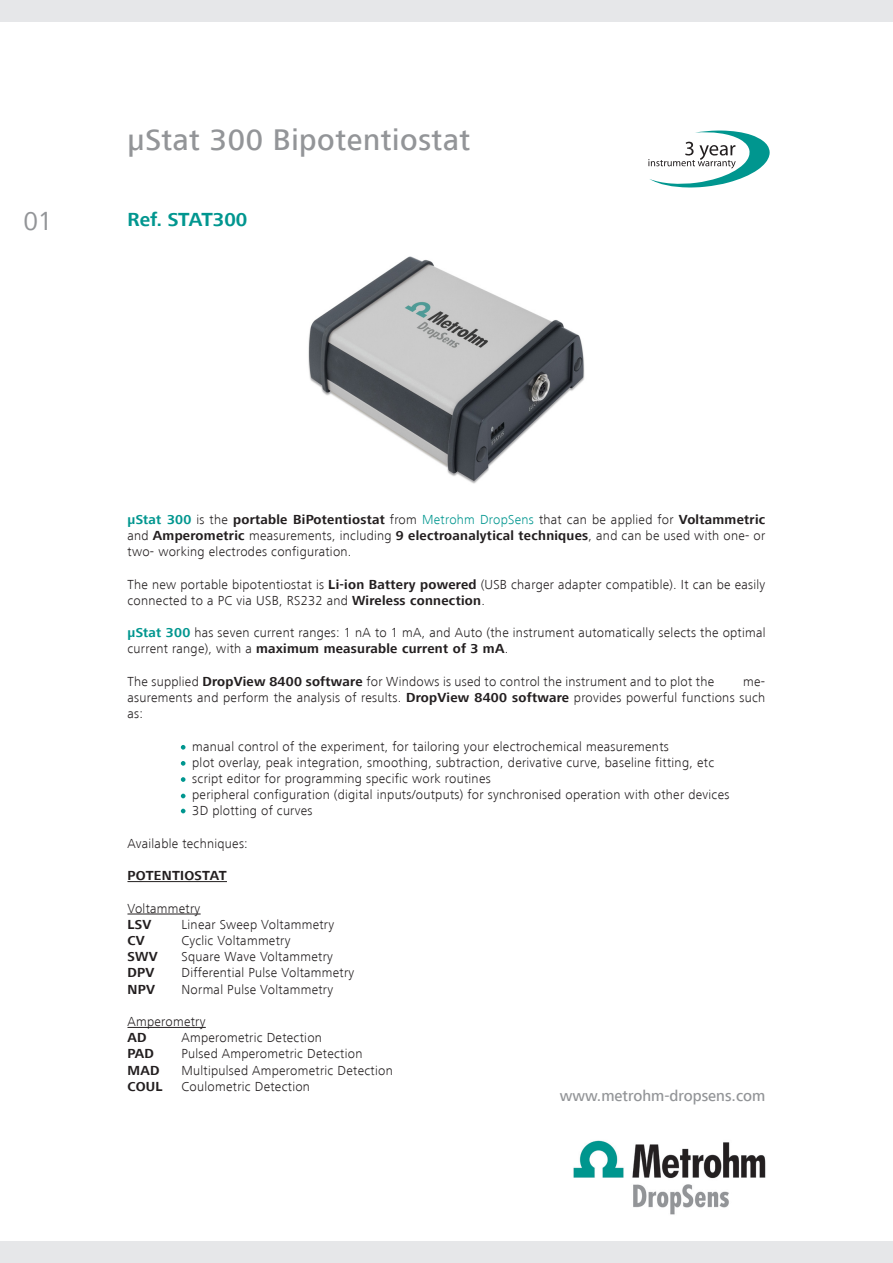
<style>
.page{position:relative;width:893px;height:1263px;background:#fff}
.page>*{position:absolute;margin:0;border:0;box-sizing:border-box;transform-origin:0 0}
.t1{font:500 30.75px "Frutiger Next LT";letter-spacing:.02em;color:#939598}
.t2{font:27px "Frutiger Next LT";color:#939598}
.t3{font:700 19.5px "Frutiger Next LT";color:#00968f}
.t4{font:500 15.75px "Frutiger Next LT";color:#939598}
.t5{font:300 13.5px/16.2px "Frutiger Next LT";letter-spacing:.02em;color:#231f20}
.t6{font:700 13.5px "Frutiger Next LT";letter-spacing:.02em;color:#231f20}
.s1{font-weight:700;color:#00968f}
.s2{font-weight:700}
.s3{color:#00968f}
</style>
<div class="page">
<div style="left:0;top:0;width:893px;height:21px;background:#e6e7e9"></div>
<div style="left:0;top:1242px;width:893px;height:21px;background:#e6e7e9"></div>
<img style="left:573px;top:1140px;width:193px;height:75px">
<hr style="left:127px;top:881px;width:100px;height:1px;background:#231f20">
<hr style="left:127px;top:914px;width:74px;height:1px;background:#231f20">
<hr style="left:127px;top:1027px;width:79px;height:1px;background:#231f20">
<img style="left:308px;top:256px;width:277px;height:228px">
<svg style="left:181px;top:745px;width:5px;height:5px"></svg>
<svg style="left:181px;top:761px;width:5px;height:5px"></svg>
<svg style="left:181px;top:777px;width:5px;height:5px"></svg>
<svg style="left:181px;top:794px;width:5px;height:4px"></svg>
<svg style="left:181px;top:809px;width:5px;height:4px"></svg>
<svg style="left:648px;top:131px;width:122px;height:56px"></svg>
<h1 class="t1" style="left:127px;top:122px;width:344px">µStat 300 Bipotentiostat</h1>
<h2 class="t2" style="left:23px;top:206px;width:31px">01</h2>
<h3 class="t3" style="left:127px;top:209px;width:121px">Ref. STAT300</h3>
<p class="t5" style="left:127px;top:511px;width:639px;text-align:justify"><span class="s1">µStat 300</span> is the <span class="s2">portable BiPotentiostat</span> from <span class="s3">Metrohm DropSens</span> that can be applied for <span class="s2">Voltammetric </span>and <span class="s2">Amperometric</span> measurements, including <span class="s2">9 electroanalytical techniques</span>, and can be used with one- or two- working electrodes configuration.</p>
<p class="t5" style="left:127px;top:576px;width:639px">The new portable bipotentiostat is <span class="s2">Li-ion Battery powered</span> (USB charger adapter compatible). It can be easily connected to a PC via USB, RS232 and <span class="s2">Wireless connection</span>.</p>
<p class="t5" style="left:127px;top:625px;width:640px"><span class="s1">µStat 300</span> has seven current ranges: 1 nA to 1 mA, and Auto (the instrument automatically selects the optimal current range), with a <span class="s2">maximum measurable current of 3 mA</span>.</p>
<p class="t5" style="left:127px;top:673px;width:588px">The supplied <span class="s2">DropView 8400 software</span> for Windows is used to control the instrument and to plot the</p>
<p class="t5" style="left:127px;top:673px;width:639px;text-align:justify;text-indent:616px">me&shy;asurements and perform the analysis of results. <span class="s2">DropView 8400 software</span> provides powerful functions such as:</p>
<p class="t5" style="left:192px;top:738px;width:539px">manual control of the experiment, for tailoring your electrochemical measurements<br>plot overlay, peak integration, smoothing, subtraction, derivative curve, baseline fitting, etc script editor for programming specific work routines<br>peripheral configuration (digital inputs/outputs) for synchronised operation with other devices 3D plotting of curves</p>
<p class="t5" style="left:127px;top:835px;width:122px">Available techniques:</p>
<p class="t6" style="left:127px;top:868px;width:101px">POTENTIOSTAT</p>
<p class="t5" style="left:127px;top:900px;width:74px">Voltammetry</p>
<p class="t6" style="left:127px;top:917px;width:26px">LSV</p>
<p class="t5" style="left:181px;top:916px;width:154px">Linear Sweep Voltammetry</p>
<p class="t6" style="left:127px;top:933px;width:19px">CV</p>
<p class="t5" style="left:181px;top:932px;width:110px">Cyclic Voltammetry</p>
<p class="t6" style="left:127px;top:949px;width:32px">SWV</p>
<p class="t5" style="left:181px;top:949px;width:153px">Square Wave Voltammetry</p>
<p class="t6" style="left:127px;top:965px;width:29px">DPV</p>
<p class="t5" style="left:181px;top:965px;width:174px">Differential Pulse Voltammetry</p>
<p class="t6" style="left:127px;top:981px;width:29px">NPV</p>
<p class="t5" style="left:181px;top:981px;width:153px">Normal Pulse Voltammetry</p>
<p class="t5" style="left:127px;top:1013px;width:80px">Amperometry</p>
<p class="t6" style="left:127px;top:1030px;width:21px">AD</p>
<p class="t5" style="left:181px;top:1030px;width:142px">Amperometric Detection</p>
<p class="t6" style="left:127px;top:1046px;width:28px">PAD</p>
<p class="t5" style="left:181px;top:1046px;width:182px">Pulsed Amperometric Detection</p>
<p class="t6" style="left:127px;top:1062px;width:34px">MAD</p>
<p class="t5" style="left:181px;top:1062px;width:213px">Multipulsed Amperometric Detection</p>
<p class="t6" style="left:127px;top:1079px;width:37px">COUL</p>
<p class="t5" style="left:181px;top:1078px;width:130px">Coulometric Detection</p>
<p class="t4" style="left:560px;top:1087px;width:207px">www.metrohm-dropsens.com</p>
</div>
